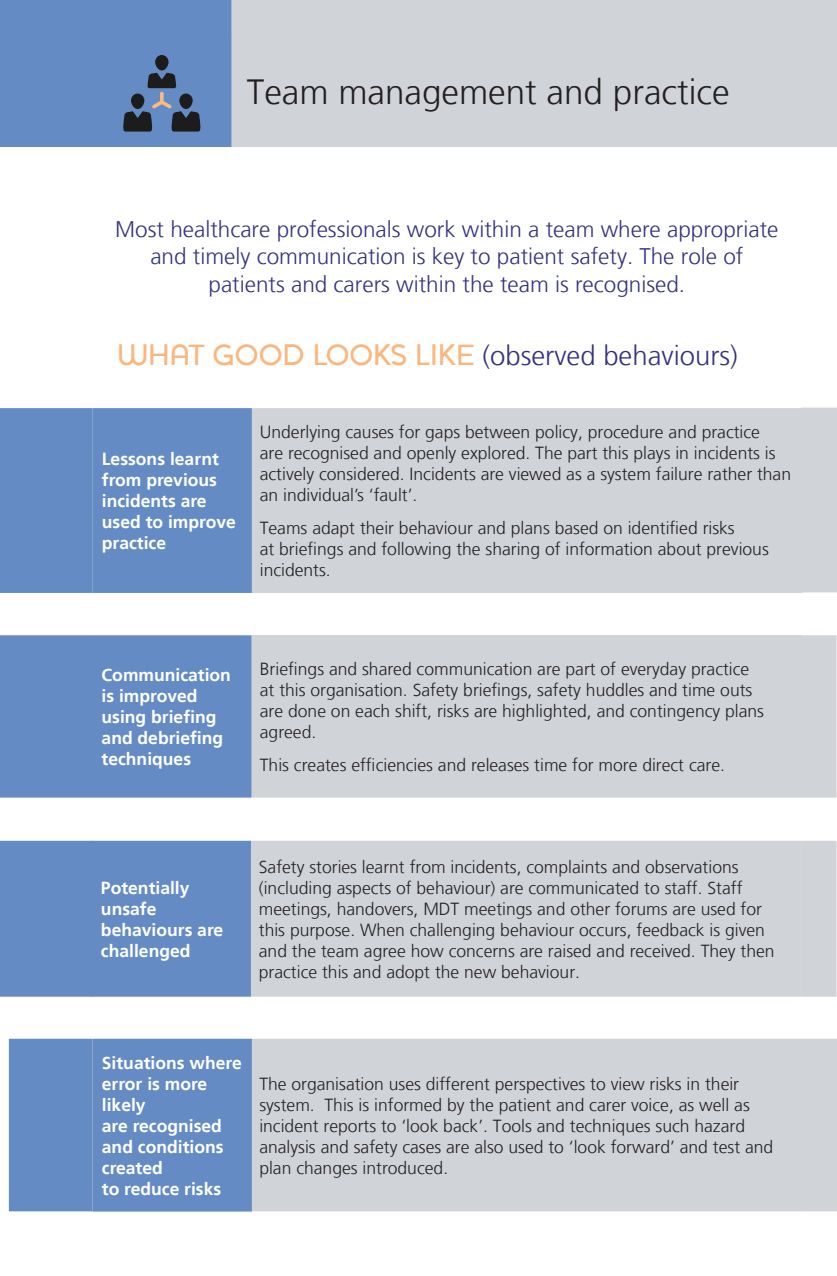
<style>
.page{position:relative;width:837px;height:1276px;background:#fff}
.page>*{position:absolute;margin:0;border:0;box-sizing:border-box;transform-origin:0 0}
.t1{font:300 35px "Frutiger LT";color:#231f20}
.t2{font:300 27.5px "Frutiger LT";color:#333181}
.t3{font:300 22.5px/27.5px "Frutiger LT";color:#333181;text-align:center}
.t4{font:300 17.5px/21px "Frutiger LT";color:#231f20}
.t5{font:700 17.5px/21px "Frutiger";color:#fff}
.s1{font-family:"Houschka";font-weight:500;font-size:30.25px;color:#fab67d}
</style>
<div class="page">
<div style="left:232px;top:1px;width:603px;height:145px;background:#d0d4d8"></div>
<div style="left:231px;top:0;width:605px;height:147px;border:2px solid #d0d4d8"></div>
<div style="left:252px;top:409px;width:549px;height:183px;background:#d0d4d8"></div>
<div style="left:251px;top:408px;width:550px;height:185px;border:1px solid #d0d4d8"></div>
<div style="left:93px;top:409px;width:157px;height:183px;background:#648bc4"></div>
<div style="left:92px;top:408px;width:160px;height:185px;border:2px solid #648bc4"></div>
<div style="left:252px;top:636px;width:548px;height:161px;background:#d0d4d8"></div>
<div style="left:251px;top:635px;width:550px;height:162px;border:1px solid #d0d4d8"></div>
<div style="left:93px;top:636px;width:157px;height:160px;background:#648bc4"></div>
<div style="left:92px;top:635px;width:159px;height:162px;border:2px solid #648bc4"></div>
<div style="left:251px;top:1039px;width:550px;height:171px;background:#d0d4d8"></div>
<div style="left:251px;top:1038px;width:550px;height:173px;border:1px solid #d0d4d8"></div>
<div style="left:93px;top:1040px;width:157px;height:170px;background:#648bc4"></div>
<div style="left:92px;top:1038px;width:160px;height:173px;border:2px solid #648bc4"></div>
<div style="left:251px;top:841px;width:549px;height:155px;background:#d0d4d8"></div>
<div style="left:250px;top:840px;width:550px;height:156px;border:1px solid #d0d4d8"></div>
<div style="left:93px;top:842px;width:156px;height:153px;background:#648bc4"></div>
<div style="left:91px;top:840px;width:160px;height:156px;border:2px solid #648bc4"></div>
<div style="left:232px;top:36px;width:568px;height:110px;background:#d0d4d8"></div>
<div style="left:231px;top:35px;width:570px;height:112px;border:1px solid #d0d4d8"></div>
<div style="left:1px;top:1px;width:229px;height:145px;background:#648bc4"></div>
<div style="left:0;top:0;width:231px;height:147px;border:2px solid #648bc4"></div>
<div style="left:155px;top:55px;width:13px;height:16px;background:#1c1c1c;border-radius:50%"></div>
<svg style="left:123px;top:73px;width:77px;height:59px"></svg>
<div style="left:1px;top:409px;width:90px;height:183px;background:#648bc4"></div>
<div style="left:0;top:408px;width:92px;height:185px;border:2px solid #648bc4"></div>
<div style="left:1px;top:636px;width:90px;height:160px;background:#648bc4"></div>
<div style="left:0;top:635px;width:92px;height:162px;border:2px solid #648bc4"></div>
<div style="left:1px;top:842px;width:90px;height:153px;background:#648bc4"></div>
<div style="left:0;top:840px;width:92px;height:156px;border:2px solid #648bc4"></div>
<div style="left:9px;top:1038px;width:83px;height:173px;background:#648bc4"></div>
<div style="left:802px;top:409px;width:33px;height:182px;background:#d0d4d8"></div>
<div style="left:801px;top:407px;width:35px;height:185px;border:2px solid #d0d4d8"></div>
<div style="left:802px;top:636px;width:33px;height:160px;background:#d0d4d8"></div>
<div style="left:800px;top:635px;width:36px;height:162px;border:2px solid #d0d4d8"></div>
<div style="left:802px;top:842px;width:33px;height:153px;background:#d0d4d8"></div>
<div style="left:800px;top:840px;width:36px;height:156px;border:2px solid #d0d4d8"></div>
<div style="left:802px;top:1040px;width:33px;height:170px;background:#d0d4d8"></div>
<div style="left:801px;top:1038px;width:35px;height:173px;border:2px solid #d0d4d8"></div>
<p class="t1" style="left:247px;top:72px;width:484px">Team management and practice</p>
<p class="t3" style="left:115px;top:215px;width:664px">Most healthcare professionals work within a team where appropriate and timely communication is key to patient safety. The role of patients and carers within the team is recognised.</p>
<p class="t2" style="left:117px;top:340px;width:621px"><span class="s1">WHAT GOOD LOOKS LIKE</span> (observed behaviours)</p>
<p class="t5" style="left:102px;top:448px;width:135px">Lessons learnt from previous incidents are used to improve practice</p>
<p class="t4" style="left:260px;top:422px;width:532px">Underlying causes for gaps between policy, procedure and practice<br>are recognised and openly explored. The part this plays in incidents is actively considered. Incidents are viewed as a system failure rather than an individual’s ‘fault’.</p>
<p class="t4" style="left:260px;top:518px;width:476px">Teams adapt their behaviour and plans based on identified risks</p>
<p class="t4" style="left:260px;top:539px;width:510px">at briefings and following the sharing of information about previous incidents.</p>
<p class="t5" style="left:102px;top:664px;width:131px">Communication is improved using briefing and debriefing</p>
<p class="t5" style="left:102px;top:748px;width:91px">techniques</p>
<p class="t4" style="left:260px;top:659px;width:505px">Briefings and shared communication are part of everyday practice at this organisation. Safety briefings, safety huddles and time outs are done on each shift, risks are highlighted, and contingency plans agreed.</p>
<p class="t4" style="left:260px;top:755px;width:466px">This creates efficiencies and releases time for more direct care.</p>
<p class="t5" style="left:101px;top:877px;width:124px">Potentially unsafe behaviours are challenged</p>
<p class="t4" style="left:259px;top:856px;width:517px">Safety stories learnt from incidents, complaints and observations (including aspects of behaviour) are communicated to staff. Staff meetings, handovers, MDT meetings and other forums are used for this purpose. When challenging behaviour occurs, feedback is given and the team agree how concerns are raised and received. They then practice this and adopt the new behaviour.</p>
<p class="t5" style="left:102px;top:1052px;width:141px">Situations where error is more likely</p>
<p class="t5" style="left:102px;top:1115px;width:123px;text-align:justify">are recognised and conditions created</p>
<p class="t5" style="left:102px;top:1178px;width:121px">to reduce risks</p>
<p class="t4" style="left:259px;top:1073px;width:515px">The organisation uses different perspectives to view risks in their system. This is informed by the patient and carer voice, as well as incident reports to ‘look back’. Tools and techniques such hazard analysis and safety cases are also used to ‘look forward’ and test and plan changes introduced.</p>
</div>
